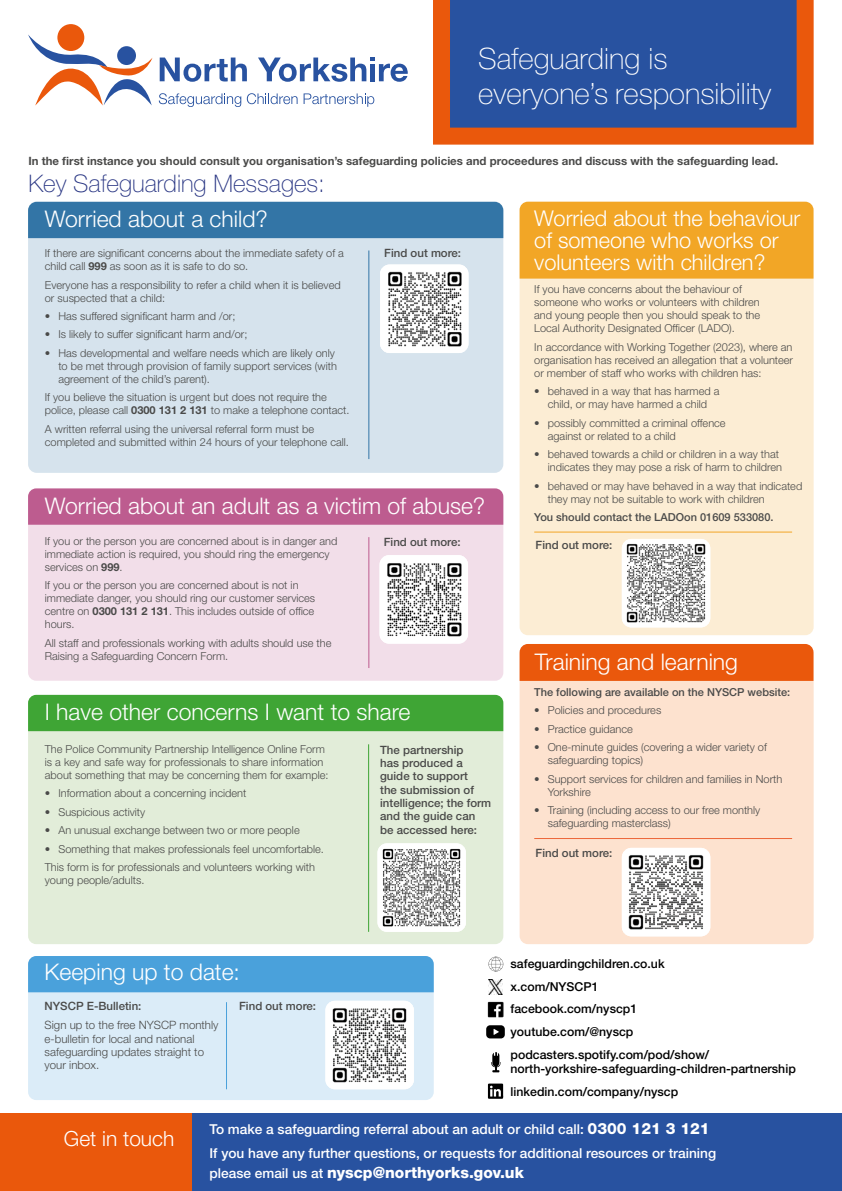
<style>
.page{position:relative;width:842px;height:1191px;background:#fff}
.page>*{position:absolute;margin:0;border:0;box-sizing:border-box;transform-origin:0 0}
.t1{font:100 29.4px/35.3px "Helvetica Neue LT Std";color:#fff}
.t2{font:100 24.2px "Helvetica Neue LT Std";color:#283583}
.t3{font:300 22.9px "Helvetica Neue LT Std";color:#fff}
.t4{font:300 21.8px/21.8px "Helvetica Neue LT Std";color:#fff}
.t5{font:300 20.9px "Helvetica Neue LT Std";color:#fff}
.t6{font:800 15.5px "Helvetica Neue LT Std";color:#fff}
.t7{font:500 13.7px/24.1px "Helvetica Neue LT Std";color:#fff}
.t8{font:500 12.3px/22.7px "Helvetica Neue LT Std";color:#000}
.t9{font:500 11.5px/13.4px "Helvetica Neue LT Std";color:#4a4a49}
.t10{font:700 11.5px "Helvetica Neue LT Std";color:#4a4a49}
.t11{font:300 11.5px/13.4px "Helvetica Neue LT Std";color:#4a4a49}
.t12{font:300 11px/13px "Helvetica Neue LT Std";color:#4a4a49}
.t13{font:500 11px "Helvetica Neue LT Std";color:#4a4a49}
.s1{font-weight:700}
.s2{font-weight:800;font-size:15.5px}
.s3{font-weight:500;font-size:13.7px}
</style>
<div class="page">
<div style="left:57px;top:24px;width:27px;height:27px;background:#ea580c;border-radius:50%"></div>
<svg style="left:28px;top:34px;width:125px;height:71px"></svg>
<svg style="left:160px;top:58px;width:87px;height:24px"></svg>
<svg style="left:258px;top:58px;width:150px;height:24px"></svg>
<svg style="left:159px;top:93px;width:82px;height:14px"></svg>
<svg style="left:247px;top:93px;width:51px;height:11px"></svg>
<svg style="left:304px;top:93px;width:70px;height:14px"></svg>
<div style="left:28px;top:201px;width:475px;height:272px;background:#d6e3ed;border-radius:9px"></div>
<div style="left:28px;top:202px;width:475px;height:36px;background:#3375a6"></div>
<div style="left:520px;top:202px;width:294px;height:433px;background:#fcedd4;border-radius:8px"></div>
<div style="left:28px;top:695px;width:475px;height:249px;background:#e2edd9;border-radius:8px"></div>
<div style="left:520px;top:202px;width:293px;height:77px;background:#f2a626"></div>
<div style="left:28px;top:695px;width:475px;height:36px;background:#3fa535"></div>
<div style="left:28px;top:490px;width:475px;height:190px;background:#f2dee9;border-radius:8px"></div>
<div style="left:28px;top:488px;width:475px;height:37px;background:#bd5c8f"></div>
<div style="left:28px;top:958px;width:406px;height:142px;background:#dbecf8;border-radius:8px"></div>
<div style="left:520px;top:646px;width:294px;height:298px;background:#fde2cf;border-radius:8px"></div>
<div style="left:28px;top:956px;width:406px;height:36px;background:#4aa1db"></div>
<div style="left:520px;top:644px;width:293px;height:37px;background:#ea580c"></div>
<svg style="left:433px;top:0;width:381px;height:145px;background:#4e5383"></svg>
<div style="left:0;top:1113px;width:842px;height:78px;background:#2852a0"></div>
<div style="left:0;top:1113px;width:191px;height:78px;background:#ea580c"></div>
<hr style="left:369px;top:250px;width:1px;height:209px;background:#3375a6">
<hr style="left:534px;top:532px;width:258px;height:1px;background:#f2a626">
<hr style="left:534px;top:838px;width:258px;height:1px;background:#ec673a">
<hr style="left:369px;top:537px;width:1px;height:131px;background:#bd5c8f">
<hr style="left:368px;top:744px;width:1px;height:188px;background:#3fa535">
<hr style="left:226px;top:1002px;width:1px;height:87px;background:#4aa1db">
<img style="left:380px;top:264px;width:88px;height:89px">
<img style="left:379px;top:555px;width:89px;height:88px">
<img style="left:622px;top:539px;width:88px;height:88px">
<img style="left:622px;top:848px;width:88px;height:88px">
<img style="left:325px;top:1000px;width:89px;height:89px">
<img style="left:377px;top:843px;width:89px;height:89px">
<img style="left:488px;top:979px;width:15px;height:15px">
<img style="left:488px;top:1001px;width:15px;height:16px">
<svg style="left:488px;top:1083px;width:15px;height:15px"></svg>
<svg style="left:488px;top:956px;width:15px;height:15px"></svg>
<svg style="left:486px;top:1025px;width:19px;height:13px"></svg>
<svg style="left:491px;top:1052px;width:10px;height:20px"></svg>
<h1 class="t1" style="left:478px;top:41px;width:295px">Safeguarding is everyone’s responsibility</h1>
<p class="t10" style="left:28px;top:153px;width:751px">In the first instance you should consult you organisation’s safeguarding policies and proceedures and discuss with the safeguarding lead.</p>
<h2 class="t2" style="left:28px;top:170px;width:298px">Key Safeguarding Messages:</h2>
<h3 class="t3" style="left:45px;top:205px;width:224px">Worried about a child?</h3>
<h3 class="t4" style="left:534px;top:207px;width:268px">Worried about the behaviour of someone who works or volunteers with children?</h3>
<p class="t12" style="left:45px;top:246px;width:301px">If there are significant concerns about the immediate safety of a child call <span class="s1">999</span> as soon as it is safe to do so.</p>
<p class="t12" style="left:45px;top:278px;width:297px">Everyone has a responsibility to refer a child when it is believed or suspected that a child:</p>
<p class="t12" style="left:45px;top:309px;width:192px">• Has suffered significant harm and /or;</p>
<p class="t12" style="left:45px;top:328px;width:204px">• Is likely to suffer significant harm and/or;</p>
<p class="t12" style="left:58px;top:346px;width:280px;text-indent:-14px">• Has developmental and welfare needs which are likely only to be met through provision of family support services (with agreement of the child’s parent).</p>
<p class="t12" style="left:45px;top:390px;width:306px">If you believe the situation is urgent but does not require the police, please call <span class="s1">0300 131 2 131</span> to make a telephone contact.</p>
<p class="t12" style="left:45px;top:422px;width:305px">A written referral using the universal referral form must be completed and submitted within 24 hours of your telephone call.</p>
<p class="t9" style="left:384px;top:246px;width:78px">Find out more:</p>
<p class="t12" style="left:534px;top:283px;width:227px">If you have concerns about the behaviour of someone who works or volunteers with children and young people then you should speak to the Local Authority Designated Officer (LADO).</p>
<p class="t12" style="left:534px;top:340px;width:260px;text-align:justify">In accordance with Working Together (2023), where an organisation has received an allegation that a volunteer or member of staff who works with children has:</p>
<p class="t12" style="left:534px;top:384px;width:187px;text-align:center">• behaved in a way that has harmed a child, or may have harmed a child</p>
<p class="t12" style="left:548px;top:416px;width:179px;text-indent:-14px">• possibly committed a criminal offence against or related to a child</p>
<p class="t12" style="left:534px;top:447px;width:249px;text-align:right">• behaved towards a child or children in a way that indicates they may pose a risk of harm to children</p>
<p class="t12" style="left:548px;top:479px;width:256px;text-indent:-14px">• behaved or may have behaved in a way that indicated they may not be suitable to work with children</p>
<p class="t13" style="left:534px;top:510px;width:241px">You should contact the LADOon 01609 533080.</p>
<h3 class="t3" style="left:45px;top:492px;width:442px">Worried about an adult as a victim of abuse?</h3>
<p class="t12" style="left:45px;top:534px;width:294px">If you or the person you are concerned about is in danger and immediate action is required, you should ring the emergency services on <span class="s1">999</span>.</p>
<p class="t12" style="left:45px;top:579px;width:272px">If you or the person you are concerned about is not in immediate danger, you should ring our customer services centre on <span class="s1">0300 131 2 131</span>. This includes outside of office hours.</p>
<p class="t12" style="left:45px;top:636px;width:288px">All staff and professionals working with adults should use the<br>Raising a Safeguarding Concern Form.</p>
<p class="t9" style="left:384px;top:535px;width:78px">Find out more:</p>
<p class="t9" style="left:536px;top:538px;width:78px">Find out more:</p>
<h3 class="t3" style="left:535px;top:648px;width:204px">Training and learning</h3>
<h3 class="t3" style="left:45px;top:698px;width:367px">I have other concerns I want to share</h3>
<p class="t12" style="left:45px;top:742px;width:285px">The Police Community Partnership Intelligence Online Form is a key and safe way for professionals to share information about something that may be concerning them for example:</p>
<p class="t12" style="left:45px;top:786px;width:203px">• Information about a concerning incident</p>
<p class="t12" style="left:45px;top:805px;width:102px">• Suspicious activity</p>
<p class="t12" style="left:45px;top:823px;width:256px">• An unusual exchange between two or more people</p>
<p class="t12" style="left:45px;top:839px;width:281px;line-height:18.4px">• Something that makes professionals feel uncomfortable.<br>This form is for professionals and volunteers working with</p>
<p class="t12" style="left:45px;top:873px;width:101px">young people/adults.</p>
<p class="t9" style="left:380px;top:742px;width:113px">The partnership<br>has produced a guide to support<br>the submission of intelligence; the form and the guide can be accessed here:</p>
<p class="t13" style="left:534px;top:685px;width:257px">The following are available on the NYSCP website:</p>
<p class="t12" style="left:534px;top:703px;width:129px">• Policies and procedures</p>
<p class="t12" style="left:534px;top:722px;width:100px">• Practice guidance</p>
<p class="t12" style="left:548px;top:740px;width:221px;text-indent:-14px">• One-minute guides (covering a wider variety of safeguarding topics)</p>
<p class="t12" style="left:548px;top:772px;width:236px;text-indent:-14px">• Support services for children and families in North<br>Yorkshire</p>
<p class="t12" style="left:548px;top:803px;width:214px;text-indent:-14px">• Training (including access to our free monthly safeguarding masterclass)</p>
<p class="t9" style="left:536px;top:846px;width:78px">Find out more:</p>
<h3 class="t3" style="left:45px;top:958px;width:197px">Keeping up to date:</h3>
<p class="t9" style="left:45px;top:999px;width:98px">NYSCP E-Bulletin:</p>
<p class="t11" style="left:45px;top:1018px;width:175px">Sign up to the free NYSCP monthly e-bulletin for local and national safeguarding updates straight to your inbox.</p>
<p class="t9" style="left:239px;top:999px;width:78px">Find out more:</p>
<p class="t8" style="left:511px;top:952px;width:200px">safeguardingchildren.co.uk x.com/NYSCP1 facebook.com/nyscp1 youtube.com/@nyscp podcasters.spotify.com/pod/show/</p>
<p class="t8" style="left:511px;top:1057px;width:287px">north-yorkshire-safeguarding-children-partnership linkedin.com/company/nyscp</p>
<h3 class="t5" style="left:64px;top:1125px;width:112px">Get in touch</h3>
<p class="t7" style="left:209px;top:1117px;width:508px">To make a safeguarding referral about an adult or child call: <span class="s2">0300 121 3 121<br></span>If you have any further questions, or requests for additional resources or training</p>
<h3 class="t6" style="left:209px;top:1162px;width:316px"><span class="s3">please email us at</span> nyscp@northyorks.gov.uk</h3>
</div>
